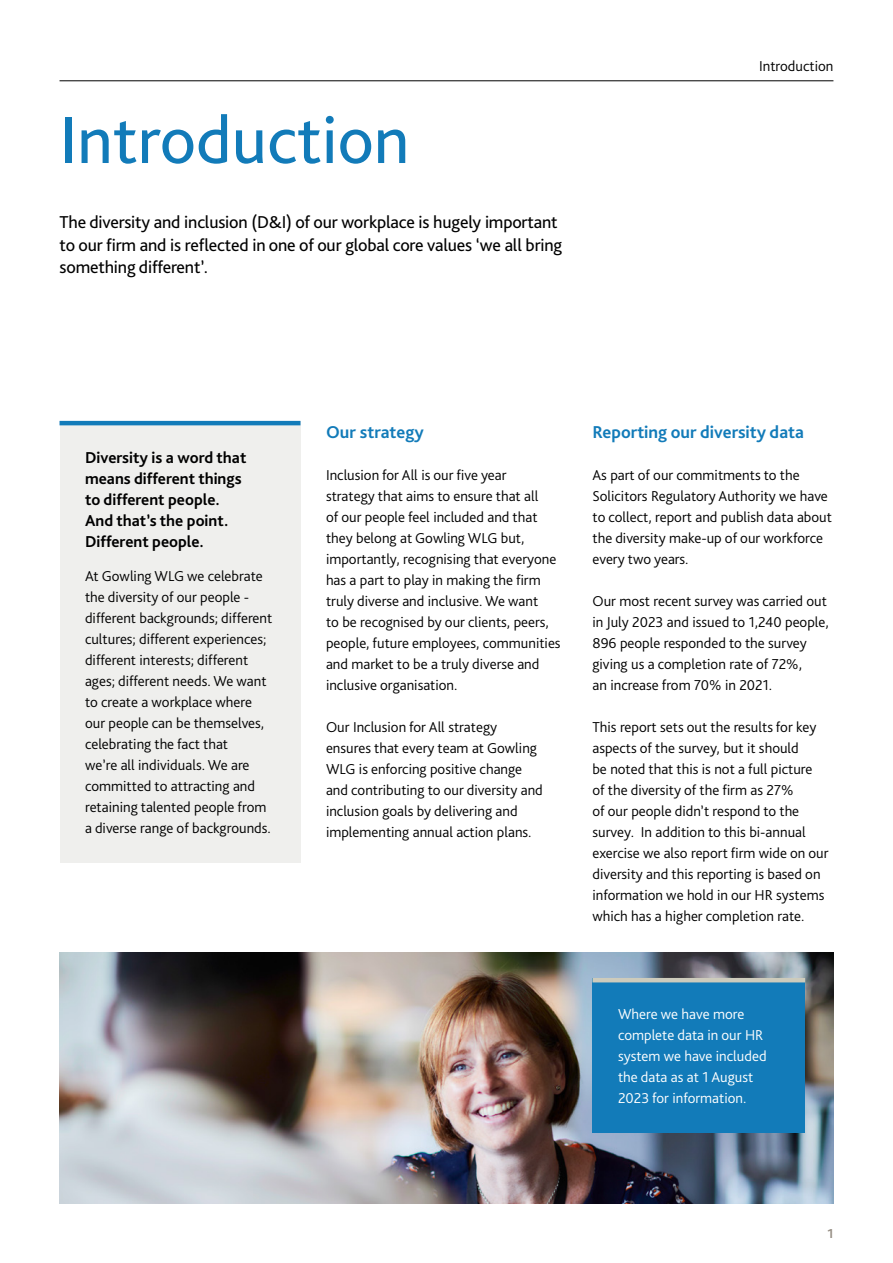
<style>
.page{position:relative;width:893px;height:1263px;background:#fff}
.page>*{position:absolute;margin:0;border:0;box-sizing:border-box;transform-origin:0 0}
.t1{font:69px "GWLG Bliss";color:#127bb9}
.t2{font:18px/22.5px "GWLG Bliss";letter-spacing:-.01em;color:#000}
.t3{font:700 18px "GWLG Bliss";color:#127bb9}
.t4{font:700 16.5px/21px "GWLG Bliss";color:#000}
.t5{font:300 15px/21px "GWLG Bliss";color:#000}
.t6{font:300 15px/21px "GWLG Bliss";color:#fff}
.t7{font:700 13.5px "GWLG Bliss";color:#978f85}
</style>
<div class="page">
<div style="left:60px;top:421px;width:240px;height:442px;background:#efefed"></div>
<hr style="left:60px;top:421px;width:240px;height:4px;background:#127bb9">
<img style="left:60px;top:952px;width:773px;height:251px">
<div style="left:592px;top:978px;width:213px;height:155px;background:#127bb9"></div>
<hr style="left:592px;top:978px;width:213px;height:4px;background:#cdcbbc">
<hr style="left:60px;top:80px;width:773px;height:1px;background:#000">
<h1 class="t1" style="left:60px;top:97px;width:351px">Introduction</h1>
<p class="t2" style="left:60px;top:211px;width:504px">The diversity and inclusion (D&amp;I) of our workplace is hugely important to our frm and is refected in one of our global core values ‘we all bring something different’.</p>
<p class="t5" style="left:759px;top:55px;width:76px">Introduction</p>
<p class="t4" style="left:85px;top:447px;width:163px">Diversity is a word that means different things to different people.<br>And that’s the point.<br>Different people.</p>
<p class="t5" style="left:85px;top:565px;width:189px">At Gowling WLG we celebrate the diversity of our people - different backgrounds; different cultures; different experiences; different interests; different ages; different needs. We want to create a workplace where our people can be themselves, celebrating the fact that<br>we’re all individuals. We are committed to attracting and retaining talented people from a diverse range of backgrounds.</p>
<p class="t3" style="left:326px;top:420px;width:99px">Our strategy</p>
<p class="t5" style="left:326px;top:464px;width:236px">Inclusion for All is our fve year<br>strategy that aims to ensure that all<br>of our people feel included and that they belong at Gowling WLG but, importantly, recognising that everyone has a part to play in making the frm truly diverse and inclusive. We want<br>to be recognised by our clients, peers, people, future employees, communities and market to be a truly diverse and inclusive organisation.</p>
<p class="t5" style="left:326px;top:716px;width:218px">Our Inclusion for All strategy ensures that every team at Gowling WLG is enforcing positive change and contributing to our diversity and inclusion goals by delivering and implementing annual action plans.</p>
<p class="t3" style="left:592px;top:420px;width:213px">Reporting our diversity data</p>
<p class="t5" style="left:592px;top:464px;width:241px">As part of our commitments to the Solicitors Regulatory Authority we have to collect, report and publish data about the diversity make-up of our workforce every two years.</p>
<p class="t5" style="left:592px;top:590px;width:238px">Our most recent survey was carried out in July 2023 and issued to 1,240 people, 896 people responded to the survey giving us a completion rate of 72%,<br>an increase from 70% in 2021.</p>
<p class="t5" style="left:592px;top:716px;width:238px">This report sets out the results for key aspects of the survey, but it should<br>be noted that this is not a full picture<br>of the diversity of the frm as 27%<br>of our people didn’t respond to the survey. In addition to this bi-annual exercise we also report frm wide on our diversity and this reporting is based on information we hold in our HR systems which has a higher completion rate.</p>
<p class="t6" style="left:618px;top:1004px;width:150px">Where we have more complete data in our HR system we have included the data as at 1 August<br>2023 for information.</p>
<p class="t7" style="left:827px;top:1225px;width:8px">1</p>
</div>
